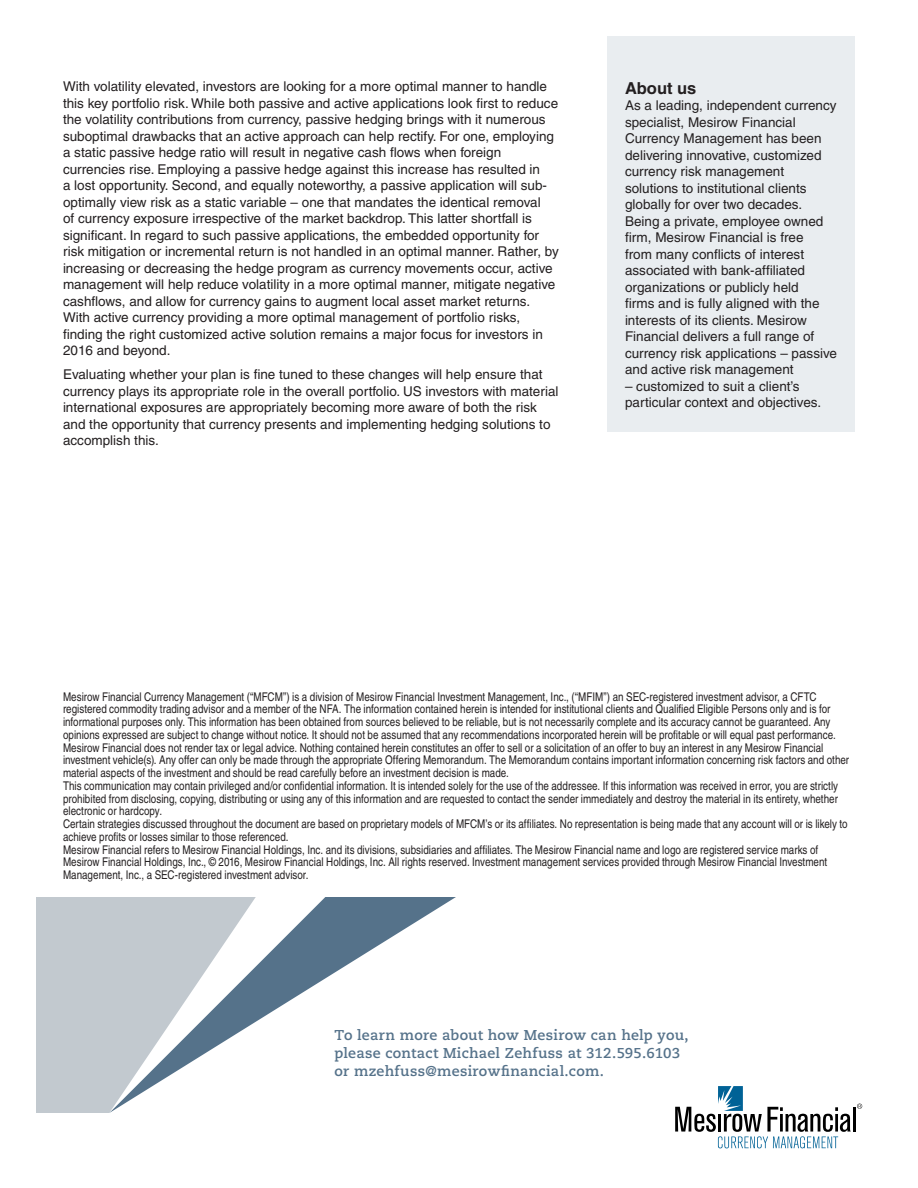
<style>
.page{position:relative;width:918px;height:1188px;background:#fff}
.page>*{position:absolute;margin:0;border:0;box-sizing:border-box;transform-origin:0 0}
.About_MF_Heading{font:700 16.5px "Helvetica LT";color:#231f20}
.t1{font:700 14.25px/18px "Caecilia LT Std";letter-spacing:.02em;color:#55728a}
.Body_Copy{font:13.5px/16.5px "Helvetica LT";color:#231f20}
.About_MF_Heading-2{font:13.5px/16.5px "Helvetica LT";color:#231f20}
.Disclaimer{font:condensed 12px/12.8px "Helvetica LT";color:#231f20}
</style>
<div class="page">
<hr style="left:853px;top:1107px;width:3px;height:25px;background:#000">
<svg style="left:675px;top:1086px;width:176px;height:62px"></svg>
<svg style="left:857px;top:1104px;width:5px;height:5px"></svg>
<div style="left:36px;top:897px;width:73px;height:216px;background:#c2c9cf"></div>
<svg style="left:109px;top:897px;width:347px;height:216px"></svg>
<div style="left:607px;top:36px;width:248px;height:395px;background:#e9edf0"></div>
<p class="Body_Copy" style="left:63px;top:78px;width:497px">With volatility elevated, investors are looking for a more optimal manner to handle this key portfolio risk. While both passive and active applications look first to reduce the volatility contributions from currency, passive hedging brings with it numerous suboptimal drawbacks that an active approach can help rectify. For one, employing a static passive hedge ratio will result in negative cash flows when foreign currencies rise. Employing a passive hedge against this increase has resulted in<br>a lost opportunity. Second, and equally noteworthy, a passive application will sub&shy;optimally view risk as a static variable – one that mandates the identical removal<br>of currency exposure irrespective of the market backdrop. This latter shortfall is significant. In regard to such passive applications, the embedded opportunity for risk mitigation or incremental return is not handled in an optimal manner. Rather, by increasing or decreasing the hedge program as currency movements occur, active management will help reduce volatility in a more optimal manner, mitigate negative cashflows, and allow for currency gains to augment local asset market returns.<br>With active currency providing a more optimal management of portfolio risks, finding the right customized active solution remains a major focus for investors in 2016 and beyond.</p>
<p class="Body_Copy" style="left:63px;top:366px;width:497px">Evaluating whether your plan is fine tuned to these changes will help ensure that currency plays its appropriate role in the overall portfolio. US investors with material international exposures are appropriately becoming more aware of both the risk and the opportunity that currency presents and implementing hedging solutions to accomplish this.</p>
<p class="About_MF_Heading" style="left:625px;top:78px;width:73px">About us</p>
<p class="About_MF_Heading-2" style="left:625px;top:97px;width:214px">As a leading, independent currency specialist, Mesirow Financial<br>Currency Management has been delivering innovative, customized currency risk management solutions to institutional clients globally for over two decades.<br>Being a private, employee owned firm, Mesirow Financial is free<br>from many conflicts of interest associated with bank-affiliated organizations or publicly held<br>firms and is fully aligned with the interests of its clients. Mesirow<br>Financial delivers a full range of currency risk applications – passive and active risk management</p>
<p class="About_MF_Heading-2" style="left:625px;top:378px;width:198px">– customized to suit a client’s particular context and objectives.</p>
<p class="Disclaimer" style="left:63px;top:690px;width:788px">Mesirow Financial Currency Management (“MFCM”) is a division of Mesirow Financial Investment Management, Inc., (“MFIM”) an SEC-registered investment advisor, a CFTC registered commodity trading advisor and a member of the NFA. The information contained herein is intended for institutional clients and Qualified Eligible Persons only and is for informational purposes only. This information has been obtained from sources believed to be reliable, but is not necessarily complete and its accuracy cannot be guaranteed. Any opinions expressed are subject to change without notice. It should not be assumed that any recommendations incorporated herein will be profitable or will equal past performance.<br>Mesirow Financial does not render tax or legal advice. Nothing contained herein constitutes an offer to sell or a solicitation of an offer to buy an interest in any Mesirow Financial investment vehicle(s). Any offer can only be made through the appropriate Offering Memorandum. The Memorandum contains important information concerning risk factors and other material aspects of the investment and should be read carefully before an investment decision is made.</p>
<p class="Disclaimer" style="left:63px;top:779px;width:777px;text-align:justify">This communication may contain privileged and/or confidential information. It is intended solely for the use of the addressee. If this information was received in error, you are strictly prohibited from disclosing, copying, distributing or using any of this information and are requested to contact the sender immediately and destroy the material in its entirety, whether electronic or hardcopy.</p>
<p class="Disclaimer" style="left:63px;top:817px;width:786px">Certain strategies discussed throughout the document are based on proprietary models of MFCM’s or its affiliates. No representation is being made that any account will or is likely to achieve profits or losses similar to those referenced.</p>
<p class="Disclaimer" style="left:63px;top:843px;width:766px">Mesirow Financial refers to Mesirow Financial Holdings, Inc. and its divisions, subsidiaries and affiliates. The Mesirow Financial name and logo are registered service marks of<br>Mesirow Financial Holdings, Inc., © 2016, Mesirow Financial Holdings, Inc. All rights reserved. Investment management services provided through Mesirow Financial Investment<br>Management, Inc., a SEC-registered investment advisor.</p>
<p class="t1" style="left:334px;top:1026px;width:356px">To learn more about how Mesirow can help you, please contact Michael Zehfuss at 312.595.6103 or mzehfuss@mesirowfinancial.com.</p>
</div>
